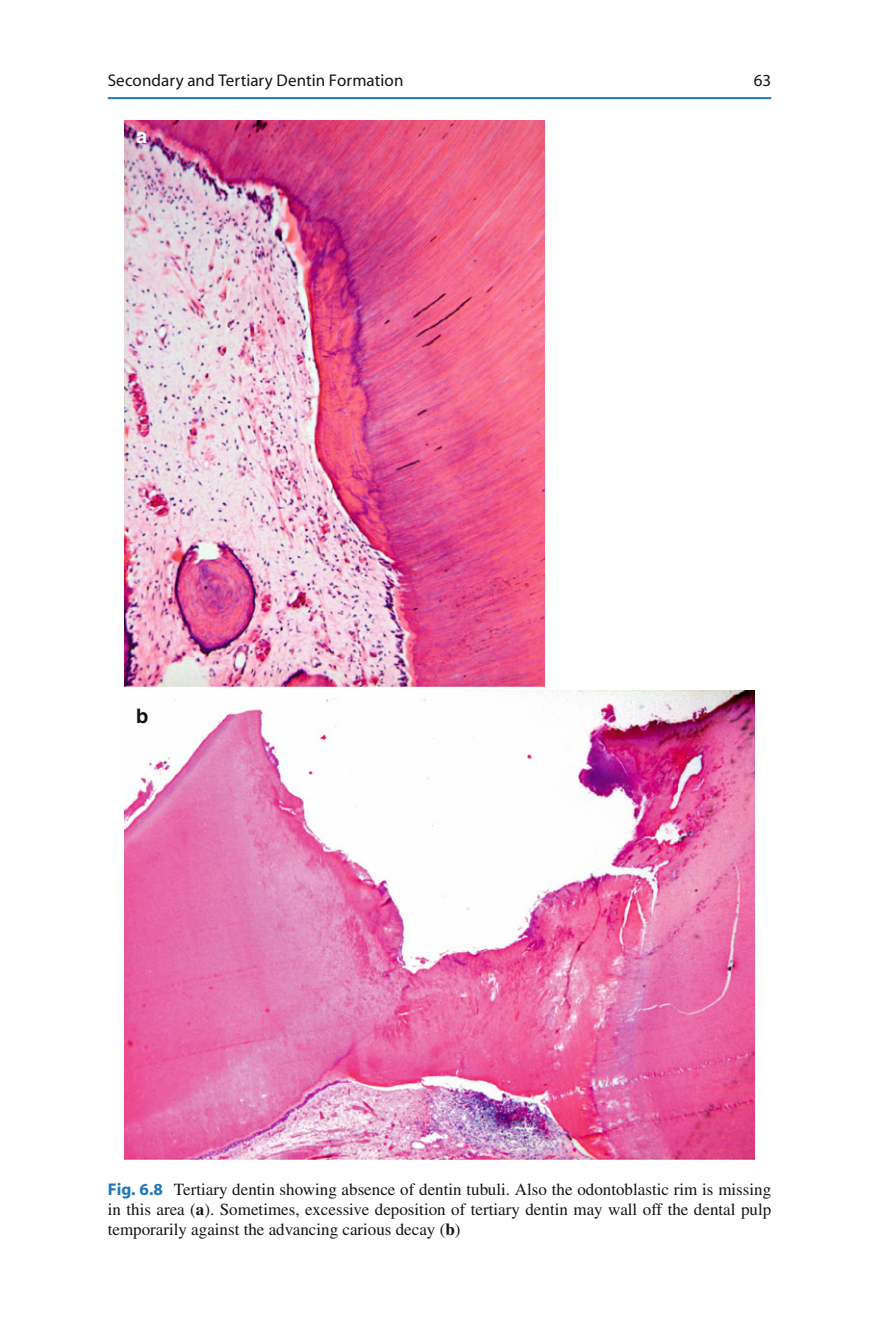
<style>
.page{position:relative;width:879px;height:1333px;background:#fff}
.page>*{position:absolute;margin:0;border:0;box-sizing:border-box;transform-origin:0 0}
.t1{font:700 20px "Helvetica";color:#fff}
.t2{font:700 20px "Helvetica";color:#131413}
.t3{font:17px/20px "Times";color:#131413;text-align:justify}
.t4{font:17px "Myriad";letter-spacing:.005em;color:#131413}
.s1{font-family:"Myriad";font-weight:700;color:#1f77b9}
.s2{font-weight:700}
</style>
<div class="page">
<hr style="left:108px;top:97px;width:663px;height:2px;background:#1f77b9">
<img style="left:125px;top:121px;width:419px;height:565px">
<img style="left:125px;top:691px;width:629px;height:468px">
<p class="t4" style="left:108px;top:74px;width:297px">Secondary and Tertiary Dentin Formation</p>
<p class="t4" style="left:754px;top:74px;width:19px">63</p>
<p class="t1" style="left:136px;top:124px;width:13px">a</p>
<p class="t2" style="left:136px;top:704px;width:14px">b</p>
<p class="t3" style="left:108px;top:1180px;width:665px"><span class="s1">Fig. 6.8</span> Tertiary dentin showing absence of dentin tubuli. Also the odontoblastic rim is missing in this area ( <span class="s2">a</span> ). Sometimes, excessive deposition of tertiary dentin may wall off the dental pulp temporarily against the advancing carious decay ( <span class="s2">b</span> )</p>
</div>
